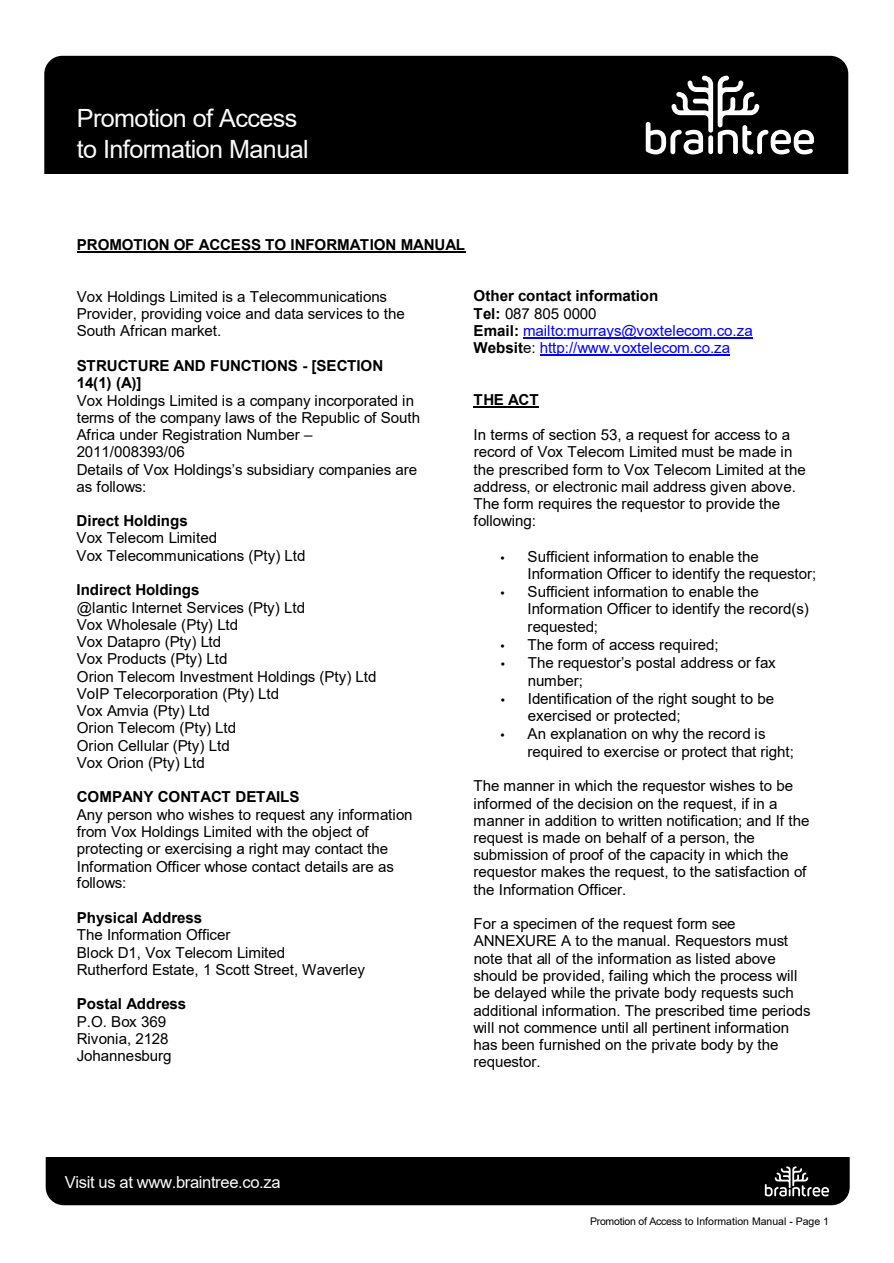
<style>
.page{position:relative;width:894px;height:1263px;background:#fff}
.page>*{position:absolute;margin:0;border:0;box-sizing:border-box;transform-origin:0 0}
.t1{font:25.2px/30.2px "Arial";letter-spacing:-.025em;color:#fbfbfb}
.t2{font:16.5px "Arial";letter-spacing:-.02em;color:#fbfbfb}
.t3{font:15.15px/17.2px "Arial";letter-spacing:-.01em;color:#000}
.t4{font:700 15.15px/17.2px "Arial";letter-spacing:-.01em;color:#000}
.t5{font:15.15px/17.2px "Arial";letter-spacing:-.01em;color:#00f}
.t6{font:10.5px "Arial";color:#000}
.s1{font-weight:700;color:#000}
.s2{color:#000}
.s3{font-family:"Myriad Pro"}
</style>
<div class="page">
<hr style="left:77px;top:251px;width:388px;height:2px;background:#000">
<hr style="left:523px;top:337px;width:229px;height:2px;background:#00f">
<hr style="left:539px;top:355px;width:190px;height:1px;background:#00f">
<hr style="left:473px;top:407px;width:66px;height:1px;background:#000">
<div style="left:44px;top:56px;width:804px;height:118px;background:#000"></div>
<svg style="left:645px;top:76px;width:168px;height:78px"></svg>
<div style="left:46px;top:1158px;width:803px;height:47px;background:#000"></div>
<h1 class="t1" style="left:77px;top:103px;width:233px">Promotion of Access to Information Manual</h1>
<p class="t4" style="left:77px;top:236px;width:389px">PROMOTION OF ACCESS TO INFORMATION MANUAL</p>
<p class="t3" style="left:77px;top:288px;width:329px">Vox Holdings Limited is a Telecommunications<br>Provider, providing voice and data services to the<br>South African market.</p>
<p class="t4" style="left:77px;top:357px;width:308px">STRUCTURE AND FUNCTIONS - [SECTION<br>14(1) (A)]</p>
<p class="t3" style="left:77px;top:391px;width:345px">Vox Holdings Limited is a company incorporated in terms of the company laws of the Republic of South Africa under Registration Number – 2011/008393/06<br>Details of Vox Holdings’s subsidiary companies are as follows:</p>
<p class="t4" style="left:77px;top:512px;width:113px">Direct Holdings</p>
<p class="t3" style="left:77px;top:529px;width:230px">Vox Telecom Limited<br>Vox Telecommunications (Pty) Ltd</p>
<p class="t4" style="left:77px;top:581px;width:125px">Indirect Holdings</p>
<p class="t3" style="left:77px;top:598px;width:301px">@lantic Internet Services (Pty) Ltd<br>Vox Wholesale (Pty) Ltd<br>Vox Datapro (Pty) Ltd<br>Vox Products (Pty) Ltd<br>Orion Telecom Investment Holdings (Pty) Ltd<br>VoIP Telecorporation (Pty) Ltd<br>Vox Amvia (Pty) Ltd<br>Orion Telecom (Pty) Ltd<br>Orion Cellular (Pty) Ltd<br>Vox Orion (Pty) Ltd</p>
<p class="t4" style="left:77px;top:788px;width:224px">COMPANY CONTACT DETAILS</p>
<p class="t3" style="left:77px;top:806px;width:337px">Any person who wishes to request any information from Vox Holdings Limited with the object of protecting or exercising a right may contact the Information Officer whose contact details are as follows:</p>
<p class="t4" style="left:77px;top:909px;width:127px">Physical Address</p>
<p class="t3" style="left:77px;top:926px;width:290px">The Information Officer<br>Block D1, Vox Telecom Limited<br>Rutherford Estate, 1 Scott Street, Waverley</p>
<p class="t4" style="left:77px;top:995px;width:111px">Postal Address</p>
<p class="t3" style="left:77px;top:1013px;width:96px">P.O. Box 369<br>Rivonia, 2128<br>Johannesburg</p>
<p class="t5" style="left:473px;top:287px;width:281px"><span class="s1">Other contact information<br>Tel:</span> <span class="s2">087 805 0000<br></span><span class="s1">Email:</span> mailto:murrays@voxtelecom.co.za<br><span class="s1">Websit</span><span class="s2">e:</span> http://www.voxtelecom.co.za</p>
<p class="t4" style="left:473px;top:391px;width:66px">THE ACT</p>
<p class="t3" style="left:473px;top:426px;width:334px">In terms of section 53, a request for access to a record of Vox Telecom Limited must be made in the prescribed form to Vox Telecom Limited at the address, or electronic mail address given above.<br>The form requires the requestor to provide the following:</p>
<p class="t3" style="left:527px;top:548px;width:290px;text-indent:-27px"><span class="s3">•</span> Sufficient information to enable the<br>Information Officer to identify the requestor;</p>
<p class="t3" style="left:527px;top:583px;width:282px;text-indent:-27px"><span class="s3">•</span> Sufficient information to enable the<br>Information Officer to identify the record(s) requested;</p>
<p class="t3" style="left:500px;top:636px;width:219px"><span class="s3">•</span> The form of access required;</p>
<p class="t3" style="left:527px;top:654px;width:249px;text-indent:-27px"><span class="s3">•</span> The requestor’s postal address or fax number;</p>
<p class="t3" style="left:527px;top:690px;width:248px;text-indent:-27px"><span class="s3">•</span> Identification of the right sought to be exercised or protected;</p>
<p class="t3" style="left:527px;top:725px;width:268px;text-indent:-27px"><span class="s3">•</span> An explanation on why the record is required to exercise or protect that right;</p>
<p class="t3" style="left:473px;top:777px;width:337px">The manner in which the requestor wishes to be informed of the decision on the request, if in a manner in addition to written notification; and If the request is made on behalf of a person, the submission of proof of the capacity in which the requestor makes the request, to the satisfaction of the Information Officer.</p>
<p class="t3" style="left:473px;top:915px;width:338px">For a specimen of the request form see ANNEXURE A to the manual. Requestors must note that all of the information as listed above should be provided, failing which the process will be delayed while the private body requests such additional information. The prescribed time periods will not commence until all pertinent information has been furnished on the private body by the requestor.</p>
<p class="t2" style="left:65px;top:1171px;width:217px">Visit us at www.braintree.co.za</p>
<p class="t6" style="left:589px;top:1214px;width:240px">Promotion of Access to Information Manual - Page 1</p>
</div>
